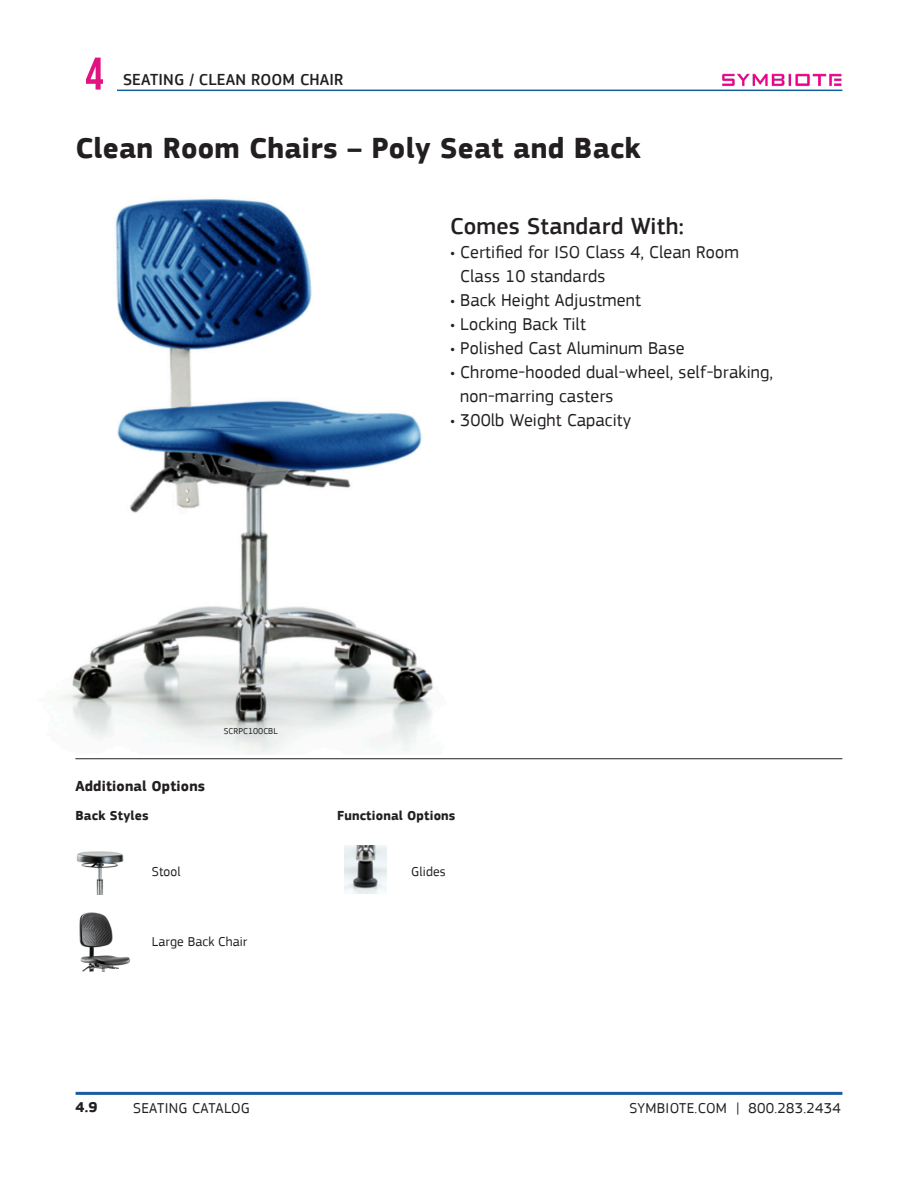
<style>
.page{position:relative;width:918px;height:1188px;background:#fff}
.page>*{position:absolute;margin:0;border:0;box-sizing:border-box;transform-origin:0 0}
.CAT_Header_Section_Number_Babus_Neue_Pin{font:72px "Bebas Neue";color:#e11282}
.CAT_Page_Headers_Section_Prod_Name_11PT{font:700 30px "PF Square Sans Pro";letter-spacing:.01em;color:#231f20}
.CAT_Page_Headers_Section_Prod_Name_11PT-2{font:500 24px "PF Square Sans Pro";letter-spacing:.01em;color:#231f20}
.CAT_Page_Headers_Section_Prod_Name_11PT-3{font:18px/24px "PF Square Sans Pro";letter-spacing:.01em;color:#231f20}
.CAT_Page_Headers_Section_Prod_Name_11PT-4{font:500 16.5px "PF Square Sans Pro";letter-spacing:.01em;color:#231f20}
.CAT_Base_Master_Footer{font:15px "PF Square Sans Pro";letter-spacing:.02em;color:#231f20}
.CAT_Page_Headers_Section_Prod_Name_11PT-5{font:700 15px "PF Square Sans Pro";letter-spacing:.01em;color:#231f20}
.CAT_Page_Headers_Section_Prod_Name_11PT-6{font:700 13.5px "PF Square Sans Pro";letter-spacing:.01em;color:#231f20}
.CAT_Page_Headers_Section_Prod_Name_11PT-7{font:13.5px "PF Square Sans Pro";letter-spacing:.01em;color:#231f20}
.CAT_Page_Headers_Section_Prod_Name_11PT-8{font:9px "PF Square Sans Pro";letter-spacing:.01em;color:#231f20}
</style>
<div class="page">
<img style="left:717px;top:73px;width:125px;height:17px">
<hr style="left:76px;top:90px;width:766px;height:1px;background:#175d9e">
<hr style="left:76px;top:1092px;width:766px;height:3px;background:#175d9e">
<div style="left:48px;top:50px;width:69px;height:71px;background:#fff"></div>
<img style="left:58px;top:198px;width:376px;height:557px">
<hr style="left:75px;top:758px;width:767px;height:1px;background:#231f20">
<img style="left:76px;top:851px;width:48px;height:44px">
<img style="left:79px;top:912px;width:51px;height:59px">
<img style="left:345px;top:845px;width:41px;height:48px">
<p class="CAT_Header_Section_Number_Babus_Neue_Pin" style="left:84px;top:42px;width:22px">4</p>
<p class="CAT_Page_Headers_Section_Prod_Name_11PT-4" style="left:123px;top:70px;width:222px">SEATING / CLEAN ROOM CHAIR</p>
<p class="CAT_Page_Headers_Section_Prod_Name_11PT" style="left:75px;top:130px;width:567px">Clean Room Chairs – Poly Seat and Back</p>
<p class="CAT_Page_Headers_Section_Prod_Name_11PT-2" style="left:450px;top:212px;width:235px">Comes Standard With:</p>
<p class="CAT_Page_Headers_Section_Prod_Name_11PT-3" style="left:460px;top:240px;width:280px;text-indent:-10px">• Certified for ISO Class 4, Clean Room<br>Class 10 standards</p>
<p class="CAT_Page_Headers_Section_Prod_Name_11PT-3" style="left:450px;top:288px;width:193px">• Back Height Adjustment</p>
<p class="CAT_Page_Headers_Section_Prod_Name_11PT-3" style="left:450px;top:312px;width:137px">• Locking Back Tilt</p>
<p class="CAT_Page_Headers_Section_Prod_Name_11PT-3" style="left:450px;top:336px;width:236px">• Polished Cast Aluminum Base</p>
<p class="CAT_Page_Headers_Section_Prod_Name_11PT-3" style="left:460px;top:360px;width:314px;text-indent:-10px">• Chrome-hooded dual-wheel, self-braking, non-marring casters</p>
<p class="CAT_Page_Headers_Section_Prod_Name_11PT-3" style="left:450px;top:408px;width:183px">• 300lb Weight Capacity</p>
<p class="CAT_Page_Headers_Section_Prod_Name_11PT-5" style="left:75px;top:777px;width:131px">Additional Options</p>
<p class="CAT_Page_Headers_Section_Prod_Name_11PT-6" style="left:75px;top:808px;width:75px">Back Styles</p>
<p class="CAT_Page_Headers_Section_Prod_Name_11PT-7" style="left:152px;top:864px;width:30px">Stool</p>
<p class="CAT_Page_Headers_Section_Prod_Name_11PT-8" style="left:224px;top:725px;width:55px">SCRPC100CBL</p>
<p class="CAT_Page_Headers_Section_Prod_Name_11PT-7" style="left:152px;top:934px;width:97px">Large Back Chair</p>
<p class="CAT_Page_Headers_Section_Prod_Name_11PT-6" style="left:337px;top:808px;width:120px">Functional Options</p>
<p class="CAT_Page_Headers_Section_Prod_Name_11PT-7" style="left:411px;top:864px;width:36px">Glides</p>
<p class="CAT_Page_Headers_Section_Prod_Name_11PT-5" style="left:76px;top:1098px;width:23px">4.9</p>
<p class="CAT_Base_Master_Footer" style="left:133px;top:1099px;width:118px">SEATING CATALOG</p>
<p class="CAT_Base_Master_Footer" style="left:629px;top:1099px;width:213px">SYMBIOTE.COM | 800.283.2434</p>
</div>
